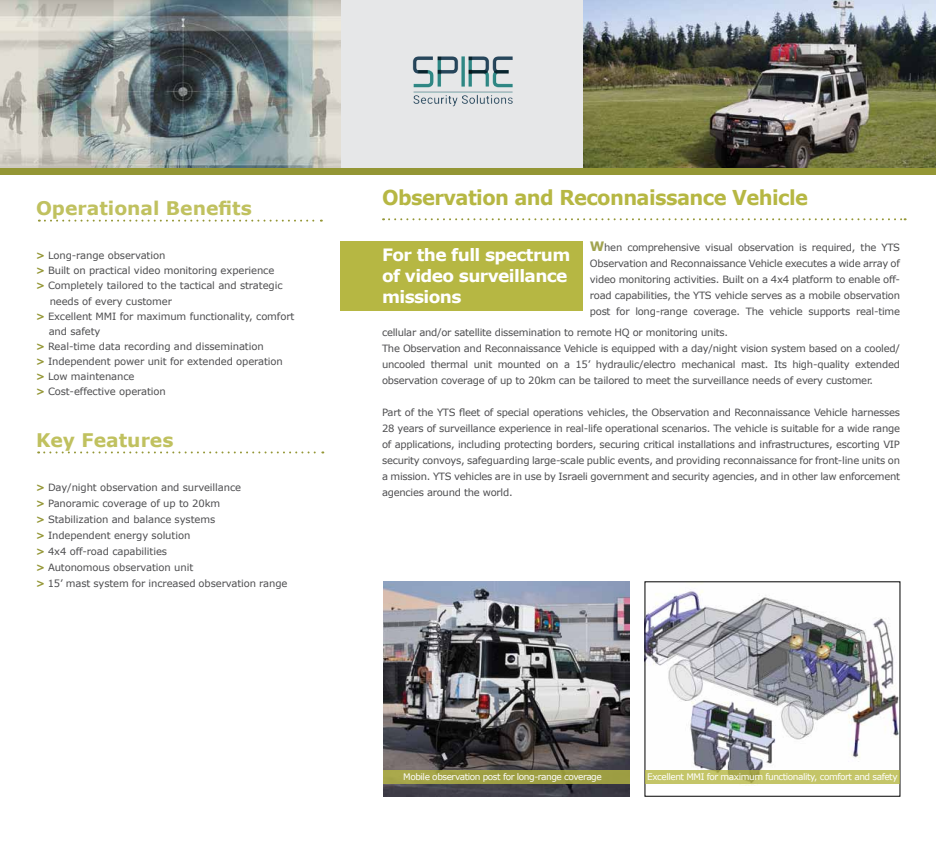
<style>
.page{position:relative;width:936px;height:842px;background:#fff}
.page>*{position:absolute;margin:0;border:0;box-sizing:border-box;transform-origin:0 0}
.t1{font:700 20.5px "Verdana";letter-spacing:-.03em;color:#b6b743;scale:.95 1}
.t2{font:700 18.8px "Verdana";color:#c0c15f}
.t3{font:700 17px/21px "Verdana";letter-spacing:-.035em;color:#fff}
.t4{font:10px/16px "Verdana";letter-spacing:-.01em;color:#4d4d4f;text-align:justify}
.t5{font:9px "Verdana";letter-spacing:-.05em;color:#fff}
.s1{font-weight:700;color:#949635}
.s2{font-weight:700;font-size:13px;color:#a2a451}
</style>
<div class="page">
<img style="left:583px;top:0;width:352px;height:168px">
<div style="left:340px;top:0;width:243px;height:171px;background:#e6e7e8"></div>
<img style="left:412px;top:56px;width:101px;height:51px">
<img style="left:0;top:0;width:340px;height:168px">
<div style="left:0;top:168px;width:935px;height:6px;background:#949635"></div>
<svg style="left:39px;top:220px;width:283px;height:2px"></svg>
<svg style="left:38px;top:451px;width:285px;height:2px"></svg>
<svg style="left:383px;top:218px;width:522px;height:2px"></svg>
<div style="left:340px;top:241px;width:243px;height:69px;background:#b6b743"></div>
<img style="left:383px;top:581px;width:246px;height:216px">
<div style="left:383px;top:771px;width:246px;height:13px;background:#9e9f44"></div>
<img style="left:646px;top:590px;width:252px;height:196px">
<svg style="left:645px;top:771px;width:254px;height:13px;fill:#c4c568"></svg>
<h2 class="t2" style="left:36px;top:196px;width:217px">Operational Benefits</h2>
<p class="t4" style="left:36px;top:248px;width:131px"><span class="s1">&gt;</span> Long-range observation</p>
<p class="t4" style="left:36px;top:263px;width:240px"><span class="s1">&gt;</span> Built on practical video monitoring experience</p>
<p class="t4" style="left:36px;top:278px;width:248px"><span class="s1">&gt;</span> Completely tailored to the tactical and strategic</p>
<p class="t4" style="left:50px;top:293px;width:124px">needs of every customer</p>
<p class="t4" style="left:36px;top:308px;width:260px"><span class="s1">&gt;</span> Excellent MMI for maximum functionality, comfort</p>
<p class="t4" style="left:49px;top:323px;width:53px">and safety</p>
<p class="t4" style="left:36px;top:338px;width:229px"><span class="s1">&gt;</span> Real-time data recording and dissemination</p>
<p class="t4" style="left:36px;top:353px;width:248px"><span class="s1">&gt;</span> Independent power unit for extended operation</p>
<p class="t4" style="left:36px;top:368px;width:100px"><span class="s1">&gt;</span> Low maintenance</p>
<p class="t4" style="left:36px;top:383px;width:131px"><span class="s1">&gt;</span> Cost-effective operation</p>
<h2 class="t2" style="left:36px;top:428px;width:139px">Key Features</h2>
<p class="t4" style="left:36px;top:479px;width:253px;text-align:left"><span class="s1">&gt;</span> Day/night observation and surveillance<br><span class="s1">&gt;</span> Panoramic coverage of up to 20km<br><span class="s1">&gt;</span> Stabilization and balance systems<br><span class="s1">&gt;</span> Independent energy solution<br><span class="s1">&gt;</span> 4x4 off-road capabilities<br><span class="s1">&gt;</span> Autonomous observation unit<br><span class="s1">&gt;</span> 15’ mast system for increased observation range</p>
<h1 class="t1" style="left:382px;top:184px;width:450px">Observation and Reconnaissance Vehicle</h1>
<p class="t4" style="left:590px;top:240px;width:311px"><span class="s2">W</span>hen comprehensive visual observation is required, the YTS Observation and Reconnaissance Vehicle executes a wide array of video monitoring activities. Built on a 4x4 platform to enable off&shy;road capabilities, the YTS vehicle serves as a mobile observation post for long-range coverage. The vehicle supports real-time</p>
<h3 class="t3" style="left:382px;top:245px;width:190px">For the full spectrum of video surveillance missions</h3>
<p class="t4" style="left:382px;top:324px;width:519px;text-align:left">cellular and/or satellite dissemination to remote HQ or monitoring units.<br>The Observation and Reconnaissance Vehicle is equipped with a day/night vision system based on a cooled/ uncooled thermal unit mounted on a 15’ hydraulic/electro mechanical mast. Its high-quality extended observation coverage of up to 20km can be tailored to meet the surveillance needs of every customer.</p>
<p class="t4" style="left:382px;top:404px;width:519px">Part of the YTS fleet of special operations vehicles, the Observation and Reconnaissance Vehicle harnesses 28 years of surveillance experience in real-life operational scenarios. The vehicle is suitable for a wide range of applications, including protecting borders, securing critical installations and infrastructures, escorting VIP security convoys, safeguarding large-scale public events, and providing reconnaissance for front-line units on a mission. YTS vehicles are in use by Israeli government and security agencies, and in other law enforcement agencies around the world.</p>
<p class="t5" style="left:403px;top:771px;width:200px">Mobile observation post for long-range coverage</p>
<p class="t5" style="left:647px;top:771px;width:252px">Excellent MMI for maximum functionality, comfort and safety</p>
</div>
